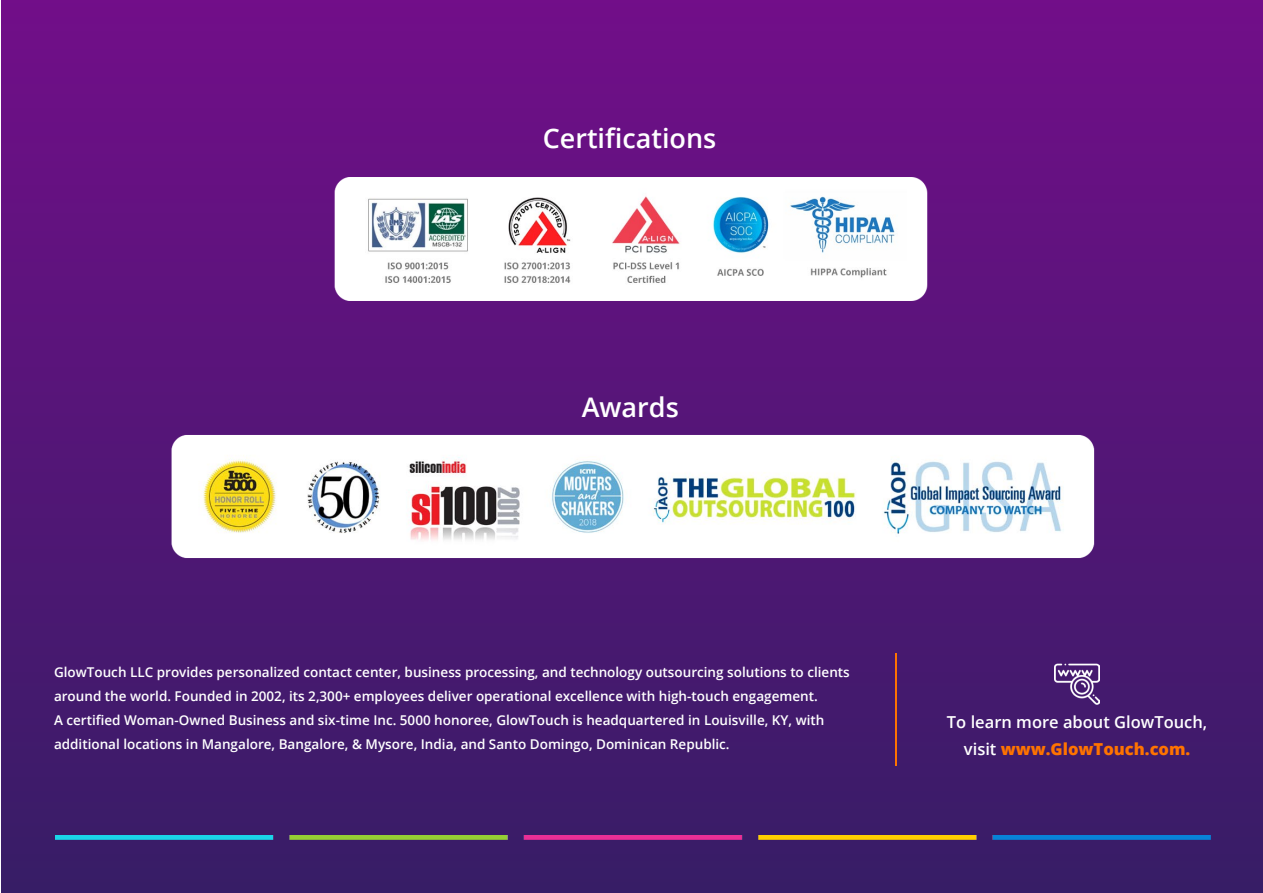
<style>
.page{position:relative;width:1263px;height:893px;background:#fff}
.page>*{position:absolute;margin:0;border:0;box-sizing:border-box;transform-origin:0 0}
.t1{font:600 27px "Open Sans";color:#fff}
.t2{font:600 16.5px "Open Sans";color:#fff}
.t3{font:800 16.5px "Open Sans";color:#ff7300}
.t4{font:600 13.5px/24px "Open Sans";color:#fff}
.s1{font-weight:600;color:#fff}
</style>
<div class="page">
<div style="left:2px;top:0;width:1261px;height:892px;background:linear-gradient(to bottom,#720e89,#371d66)"></div>
<img style="left:56px;top:836px;width:1154px;height:4px">
<img style="left:327px;top:172px;width:609px;height:134px">
<img style="left:165px;top:429px;width:933px;height:135px">
<img style="left:1054px;top:661px;width:46px;height:45px">
<hr style="left:895px;top:653px;width:1px;height:112px;background:#ff7300">
<p class="t1" style="left:543px;top:120px;width:175px">Certifications</p>
<p class="t1" style="left:582px;top:388px;width:99px">Awards</p>
<p class="t4" style="left:54px;top:660px;width:797px">GlowTouch LLC provides personalized contact center, business processing, and technology outsourcing solutions to clients around the world. Founded in 2002, its 2,300+ employees deliver operational excellence with high-touch engagement.</p>
<p class="t4" style="left:54px;top:708px;width:772px">A certified Woman-Owned Business and six-time Inc. 5000 honoree, GlowTouch is headquartered in Louisville, KY, with</p>
<p class="t4" style="left:54px;top:732px;width:677px">additional locations in Mangalore, Bangalore, &amp; Mysore, India, and Santo Domingo, Dominican Republic.</p>
<p class="t2" style="left:947px;top:711px;width:262px">To learn more about GlowTouch,</p>
<p class="t3" style="left:964px;top:736px;width:228px"><span class="s1">visit</span> www.GlowTouch.com.</p>
</div>
